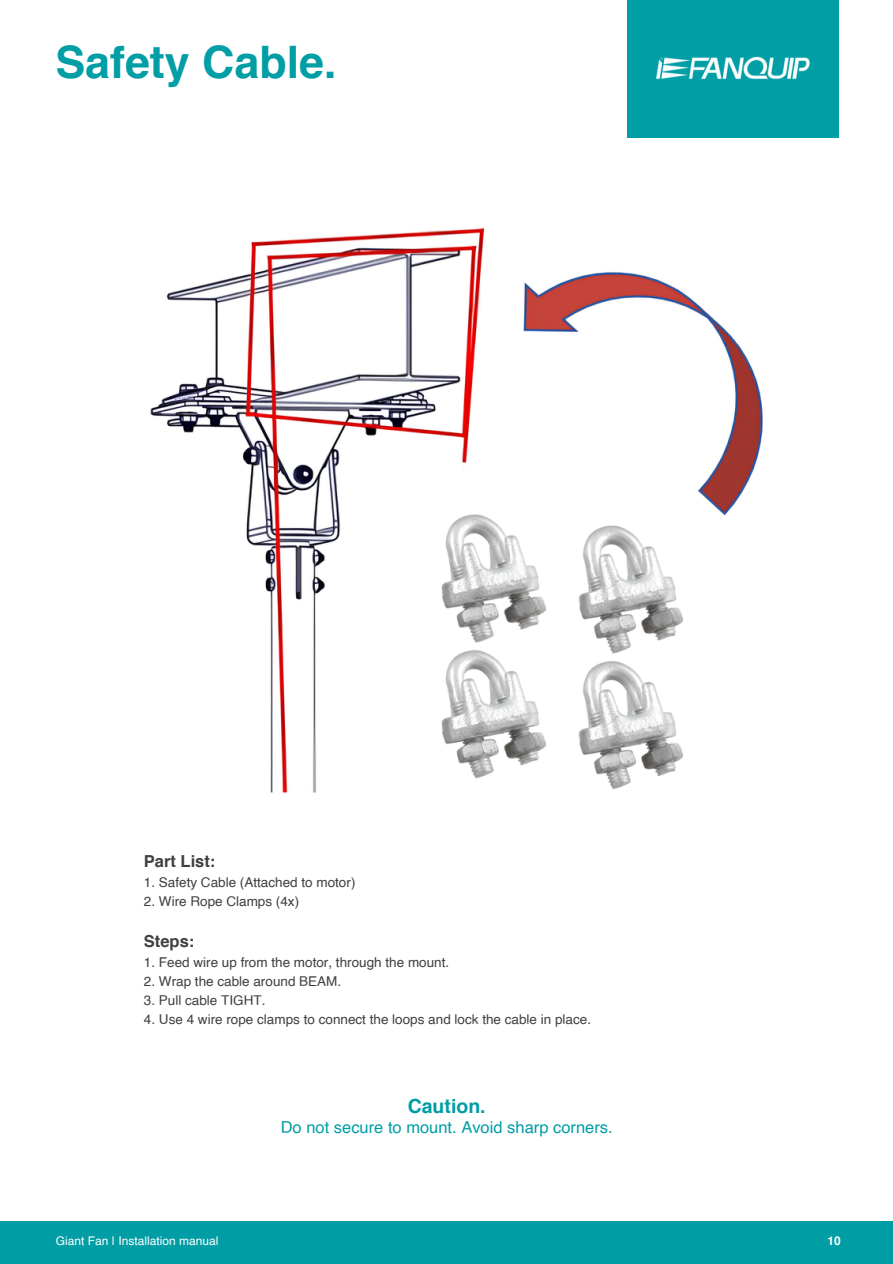
<style>
.page{position:relative;width:893px;height:1264px;background:#fff}
.page>*{position:absolute;margin:0;border:0;box-sizing:border-box;transform-origin:0 0}
.t1{font:700 44.7px "Helvetica";color:#019ea5}
.t2{font:700 19.5px "Helvetica";color:#009da5}
.t3{font:16.5px "Helvetica";color:#019ea5}
.t4{font:700 16.5px "Helvetica";color:#3f3f3f}
.t5{font:13.5px "Helvetica";color:#3f3f3f}
.t6{font:12px "Helvetica";color:#fff}
.t7{font:700 12px "Helvetica";color:#fff}
</style>
<div class="page">
<div style="left:627px;top:0;width:212px;height:138px;background:#019ea5"></div>
<img style="left:656px;top:56px;width:154px;height:24px">
<div style="left:0;top:1221px;width:892px;height:42px;background:#009da5"></div>
<img style="left:150px;top:227px;width:613px;height:566px">
<p class="t1" style="left:55px;top:44px;width:283px">Safety Cable.</p>
<h3 class="t4" style="left:144px;top:853px;width:73px">Part List:</h3>
<h3 class="t5" style="left:144px;top:876px;width:213px">1. Safety Cable (Attached to motor)</h3>
<h3 class="t5" style="left:144px;top:895px;width:157px">2. Wire Rope Clamps (4x)</h3>
<h3 class="t4" style="left:144px;top:933px;width:52px">Steps:</h3>
<h3 class="t5" style="left:144px;top:956px;width:307px">1. Feed wire up from the motor, through the mount.</h3>
<h3 class="t5" style="left:144px;top:975px;width:199px">2. Wrap the cable around BEAM.</h3>
<h3 class="t5" style="left:144px;top:994px;width:123px">3. Pull cable TIGHT.</h3>
<h3 class="t5" style="left:144px;top:1013px;width:448px">4. Use 4 wire rope clamps to connect the loops and lock the cable in place.</h3>
<p class="t2" style="left:407px;top:1098px;width:79px">Caution.</p>
<p class="t3" style="left:281px;top:1119px;width:333px">Do not secure to mount. Avoid sharp corners.</p>
<h4 class="t6" style="left:56px;top:1235px;width:164px">Giant Fan | Installation manual</h4>
<h2 class="t7" style="left:827px;top:1235px;width:15px">10</h2>
</div>
